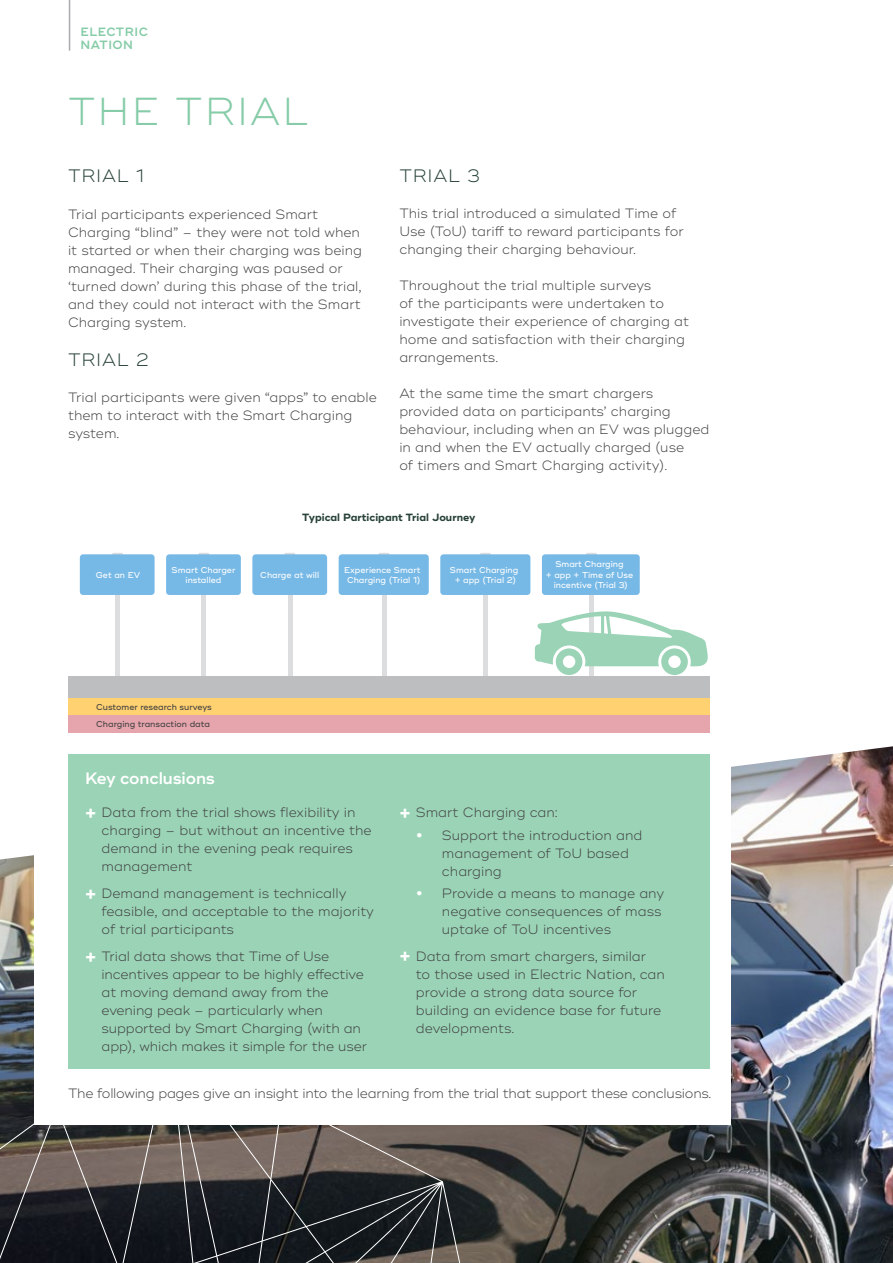
<style>
.page{position:relative;width:893px;height:1263px;background:#fff}
.page>*{position:absolute;margin:0;border:0;box-sizing:border-box;transform-origin:0 0}
.t1{font:300 39px "Ridley Grotesk";letter-spacing:.05em;color:#86cca8}
.t2{font:300 18px "Ridley Grotesk";letter-spacing:.04em;color:#274139}
.t3{font:600 16.5px "Ridley Grotesk";letter-spacing:-.01em;color:#fff}
.t4{font:300 13.5px/18px "Ridley Grotesk";color:#414042}
.t5{font:300 13.5px "Ridley Grotesk";letter-spacing:-.02em;color:#414042}
.t6{font:600 12px/13.5px "Ridley Grotesk";letter-spacing:.04em;color:#86cca8}
.t7{font:700 10.5px "Ridley Grotesk";color:#274139}
.t8{font:500 8.55px/10.2px "Ridley Grotesk";color:#fff;text-align:center}
.t9{font:500 8.55px/17px "Ridley Grotesk";color:#414042}
.s1{font-weight:700;font-size:16.5px;color:#fff}
</style>
<div class="page">
<img style="left:0;top:746px;width:893px;height:517px">
<svg style="left:0;top:1009px;width:510px;height:254px;background:#413f3e"></svg>
<div style="left:34px;top:518px;width:697px;height:607px;background:#fff"></div>
<hr style="left:69px;top:0;width:1px;height:51px;background:#a7a9ac">
<div style="left:112px;top:553px;width:11px;height:6px;background:#dcddde"></div>
<div style="left:115px;top:559px;width:5px;height:117px;background:#dcddde"></div>
<div style="left:80px;top:554px;width:75px;height:41px;background:#77b9e6;border-radius:3px"></div>
<div style="left:198px;top:553px;width:11px;height:6px;background:#dcddde"></div>
<div style="left:284px;top:553px;width:11px;height:6px;background:#dcddde"></div>
<div style="left:379px;top:553px;width:10px;height:6px;background:#dcddde"></div>
<div style="left:480px;top:553px;width:11px;height:6px;background:#dcddde"></div>
<div style="left:586px;top:553px;width:11px;height:6px;background:#dcddde"></div>
<hr style="left:202px;top:559px;width:4px;height:117px;background:#dcddde">
<div style="left:166px;top:554px;width:75px;height:41px;background:#77b9e6;border-radius:3px"></div>
<hr style="left:288px;top:559px;width:4px;height:117px;background:#dcddde">
<div style="left:252px;top:554px;width:75px;height:41px;background:#77b9e6;border-radius:3px"></div>
<hr style="left:382px;top:559px;width:4px;height:117px;background:#dcddde">
<div style="left:339px;top:554px;width:90px;height:41px;background:#77b9e6;border-radius:3px"></div>
<div style="left:483px;top:559px;width:5px;height:117px;background:#dcddde"></div>
<div style="left:440px;top:554px;width:90px;height:41px;background:#77b9e6;border-radius:3px"></div>
<hr style="left:589px;top:559px;width:4px;height:117px;background:#dcddde">
<div style="left:542px;top:554px;width:98px;height:41px;background:#77b9e6;border-radius:3px"></div>
<svg style="left:535px;top:611px;width:173px;height:64px"></svg>
<div style="left:68px;top:676px;width:641px;height:22px;background:#bcbec0"></div>
<div style="left:68px;top:698px;width:641px;height:17px;background:#ffd170"></div>
<div style="left:68px;top:715px;width:641px;height:17px;background:#e6a5ad"></div>
<div style="left:68px;top:754px;width:641px;height:315px;background:#9ad3b5"></div>
<p class="t6" style="left:81px;top:25px;width:69px">ELECTRIC<br>NATION</p>
<h1 class="t1" style="left:68px;top:88px;width:242px">THE TRIAL</h1>
<h2 class="t2" style="left:68px;top:164px;width:78px">TRIAL 1</h2>
<p class="t4" style="left:68px;top:206px;width:296px">Trial participants experienced Smart Charging “blind” – they were not told when it started or when their charging was being managed. Their charging was paused or ‘turned down’ during this phase of the trial, and they could not interact with the Smart Charging system.</p>
<h2 class="t2" style="left:68px;top:349px;width:82px">TRIAL 2</h2>
<p class="t4" style="left:68px;top:389px;width:310px">Trial participants were given “apps” to enable them to interact with the Smart Charging system.</p>
<h2 class="t2" style="left:399px;top:164px;width:82px">TRIAL 3</h2>
<p class="t4" style="left:399px;top:204px;width:286px">This trial introduced a simulated Time of<br>Use (ToU) tariff to reward participants for changing their charging behaviour.</p>
<p class="t4" style="left:399px;top:276px;width:291px">Throughout the trial multiple surveys<br>of the participants were undertaken to investigate their experience of charging at home and satisfaction with their charging arrangements.</p>
<p class="t4" style="left:399px;top:384px;width:312px">At the same time the smart chargers provided data on participants’ charging behaviour, including when an EV was plugged in and when the EV actually charged (use<br>of timers and Smart Charging activity).</p>
<p class="t8" style="left:96px;top:570px;width:46px">Get an EV</p>
<p class="t7" style="left:302px;top:511px;width:175px">Typical Participant Trial Journey</p>
<p class="t8" style="left:172px;top:565px;width:65px">Smart Charger installed</p>
<p class="t8" style="left:260px;top:570px;width:60px">Charge at will</p>
<p class="t8" style="left:344px;top:565px;width:78px">Experience Smart<br>Charging (Trial 1)</p>
<p class="t8" style="left:450px;top:565px;width:70px">Smart Charging + app (Trial 2)</p>
<p class="t8" style="left:546px;top:559px;width:89px">Smart Charging<br>+ app + Time of Use incentive (Trial 3)</p>
<p class="t9" style="left:96px;top:699px;width:117px">Customer research surveys<br>Charging transaction data</p>
<p class="t3" style="left:85px;top:769px;width:131px">Key conclusions</p>
<p class="t4" style="left:102px;top:804px;width:272px;text-indent:-16px"><span class="s1">+</span> Data from the trial shows flexibility in charging – but without an incentive the demand in the evening peak requires management</p>
<p class="t4" style="left:102px;top:885px;width:274px;text-indent:-16px"><span class="s1">+</span> Demand management is technically feasible, and acceptable to the majority of trial participants</p>
<p class="t4" style="left:102px;top:948px;width:267px;text-indent:-16px"><span class="s1">+</span> Trial data shows that Time of Use incentives appear to be highly effective at moving demand away from the evening peak – particularly when supported by Smart Charging (with an app), which makes it simple for the user</p>
<p class="t4" style="left:399px;top:804px;width:160px"><span class="s1">+</span> Smart Charging can:</p>
<p class="t4" style="left:442px;top:826px;width:202px;text-indent:-26px"><span class="s1">•</span> Support the introduction and management of ToU based charging</p>
<p class="t4" style="left:442px;top:884px;width:224px;text-indent:-26px"><span class="s1">•</span> Provide a means to manage any negative consequences of mass uptake of ToU incentives</p>
<p class="t4" style="left:416px;top:947px;width:251px;text-indent:-16px"><span class="s1">+</span> Data from smart chargers, similar<br>to those used in Electric Nation, can provide a strong data source for building an evidence base for future developments.</p>
<p class="t5" style="left:68px;top:1085px;width:645px">The following pages give an insight into the learning from the trial that support these conclusions.</p>
</div>
